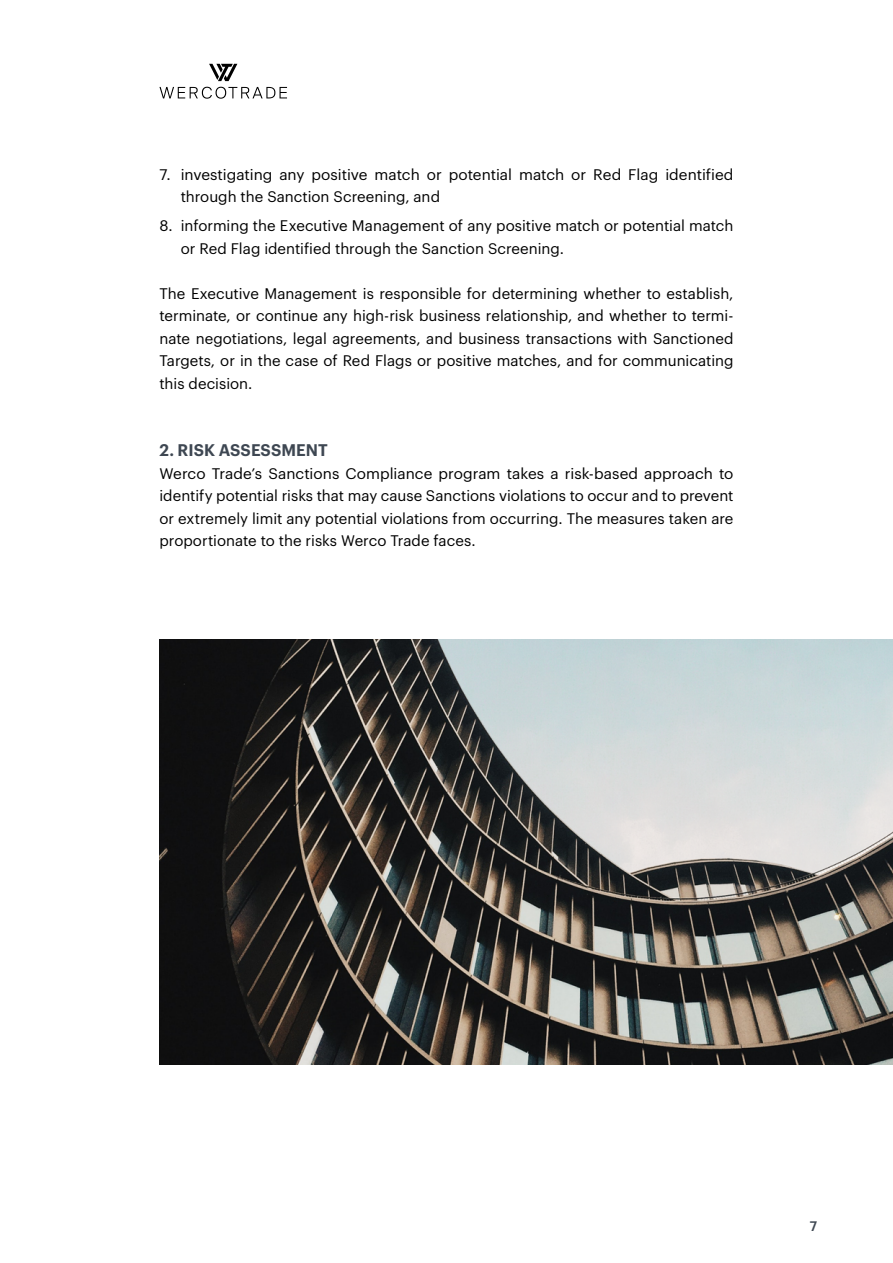
<style>
.page{position:relative;width:893px;height:1263px;background:#fff}
.page>*{position:absolute;margin:0;border:0;box-sizing:border-box;transform-origin:0 0}
.Lauftext{font:600 16.5px "Graphik";color:#3e4752}
.Lauftext-2{font:15px/22.5px "Graphik";color:#000}
.t1{font:500 13.5px "Graphik";color:#3e4752}
</style>
<div class="page">
<svg style="left:209px;top:64px;width:28px;height:17px"></svg>
<svg style="left:159px;top:87px;width:128px;height:12px"></svg>
<img style="left:159px;top:639px;width:734px;height:425px">
<p class="Lauftext-2" style="left:181px;top:162px;width:554px;text-indent:-21px">7. investigating any positive match or potential match or Red Flag identified through the Sanction Screening, and</p>
<p class="Lauftext-2" style="left:181px;top:213px;width:554px;text-indent:-21px">8. informing the Executive Management of any positive match or potential match or Red Flag identified through the Sanction Screening.</p>
<p class="Lauftext-2" style="left:159px;top:281px;width:576px;text-align:justify">The Executive Management is responsible for determining whether to establish, terminate, or continue any high-risk business relationship, and whether to termi&shy;nate negotiations, legal agreements, and business transactions with Sanctioned Targets, or in the case of Red Flags or positive matches, and for communicating this decision.</p>
<p class="Lauftext" style="left:159px;top:438px;width:170px">2. RISK ASSESSMENT</p>
<p class="Lauftext-2" style="left:159px;top:461px;width:576px;text-align:justify">Werco Trade’s Sanctions Compliance program takes a risk-based approach to identify potential risks that may cause Sanctions violations to occur and to prevent or extremely limit any potential violations from occurring. The measures taken are proportionate to the risks Werco Trade faces.</p>
<p class="t1" style="left:810px;top:1216px;width:9px">7</p>
</div>
